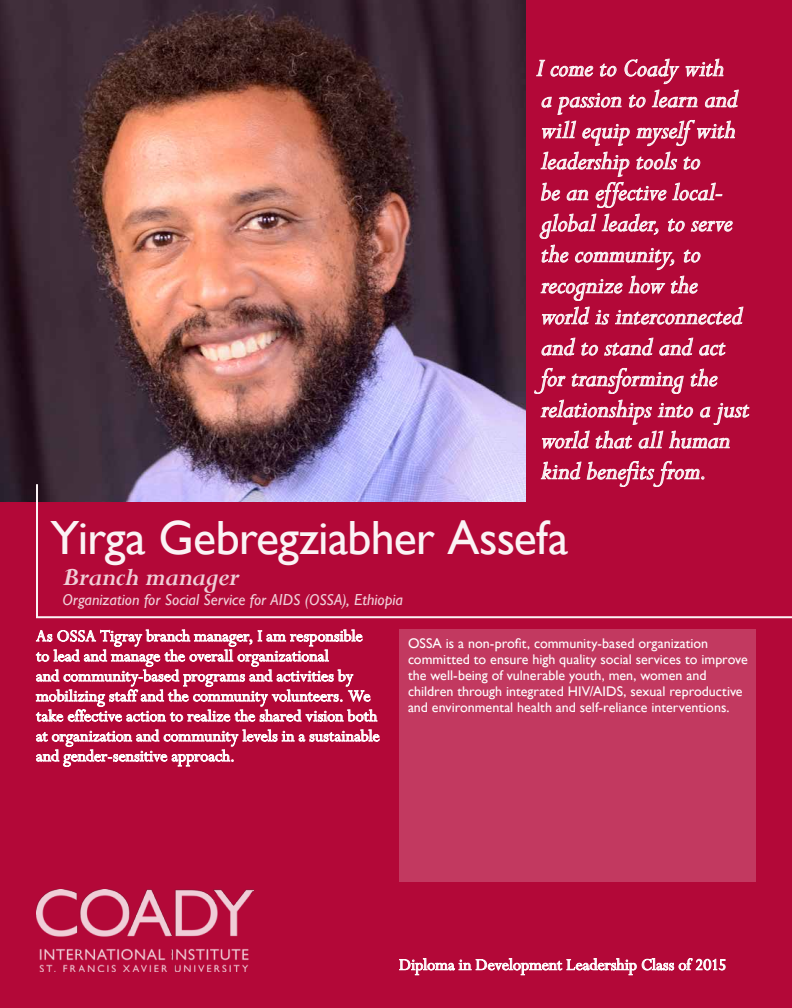
<style>
.page{position:relative;width:792px;height:1008px;background:#b30838}
.page>*{position:absolute;margin:0;border:0;box-sizing:border-box;transform-origin:0 0}
.t1{font:48px "Gill Sans";letter-spacing:-.015em;color:#fbf3f5}
.t2{font:italic 28px/31px "Perpetua";letter-spacing:-.005em;color:#fbf3f5}
.t3{font:italic 700 28px "Perpetua";letter-spacing:-.025em;color:#f0ced7}
.t4{font:18px/20px "Perpetua";color:#fff}
.t5{font:italic 16px "Gill Sans";color:#f0ced7}
.t6{font:14px/16px "Gill Sans";color:#fff}
</style>
<div class="page">
<svg style="left:536px;top:58px;width:203px;height:150px"></svg>
<svg style="left:540px;top:214px;width:56px;height:25px"></svg>
<svg style="left:602px;top:214px;width:56px;height:21px"></svg>
<svg style="left:668px;top:219px;width:16px;height:12px"></svg>
<svg style="left:691px;top:221px;width:41px;height:10px"></svg>
<svg style="left:541px;top:245px;width:202px;height:110px"></svg>
<svg style="left:534px;top:368px;width:31px;height:26px"></svg>
<svg style="left:572px;top:368px;width:111px;height:26px"></svg>
<svg style="left:691px;top:369px;width:26px;height:17px"></svg>
<svg style="left:541px;top:400px;width:208px;height:82px"></svg>
<img style="left:0;top:0;width:526px;height:501px">
<svg style="left:35px;top:482px;width:757px;height:137px"></svg>
<div style="left:399px;top:630px;width:357px;height:252px;background:#c23960"></div>
<img style="left:36px;top:890px;width:218px;height:82px">
<svg style="left:36px;top:630px;width:341px;height:91px"></svg>
<svg style="left:36px;top:730px;width:343px;height:37px"></svg>
<svg style="left:399px;top:958px;width:326px;height:17px"></svg>
<p class="t2" style="left:536px;top:51px;width:214px">I come to Coady with<br>a passion to learn and will equip myself with leadership tools to<br>be an effective local&shy;global leader, to serve the community, to recognize how the<br>world is interconnected and to stand and act for transforming the relationships into a just world that all human kind benefits from.</p>
<h1 class="t1" style="left:50px;top:510px;width:520px">Yirga Gebregziabher Assefa</h1>
<h2 class="t3" style="left:62px;top:559px;width:179px">Branch manager</h2>
<p class="t5" style="left:62px;top:591px;width:342px">Organization for Social Service for AIDS (OSSA), Ethiopia</p>
<p class="t4" style="left:36px;top:626px;width:345px">As OSSA Tigray branch manager, I am responsible to lead and manage the overall organizational<br>and community-based programs and activities by mobilizing staff and the community volunteers. We take effective action to realize the shared vision both at organization and community levels in a sustainable and gender-sensitive approach.</p>
<p class="t6" style="left:408px;top:636px;width:341px">OSSA is a non-profit, community-based organization committed to ensure high quality social services to improve the well-being of vulnerable youth, men, women and children through integrated HIV/AIDS, sexual reproductive and environmental health and self-reliance interventions.</p>
<p class="t4" style="left:399px;top:954px;width:329px">Diploma in Development Leadership Class of 2015</p>
</div>
